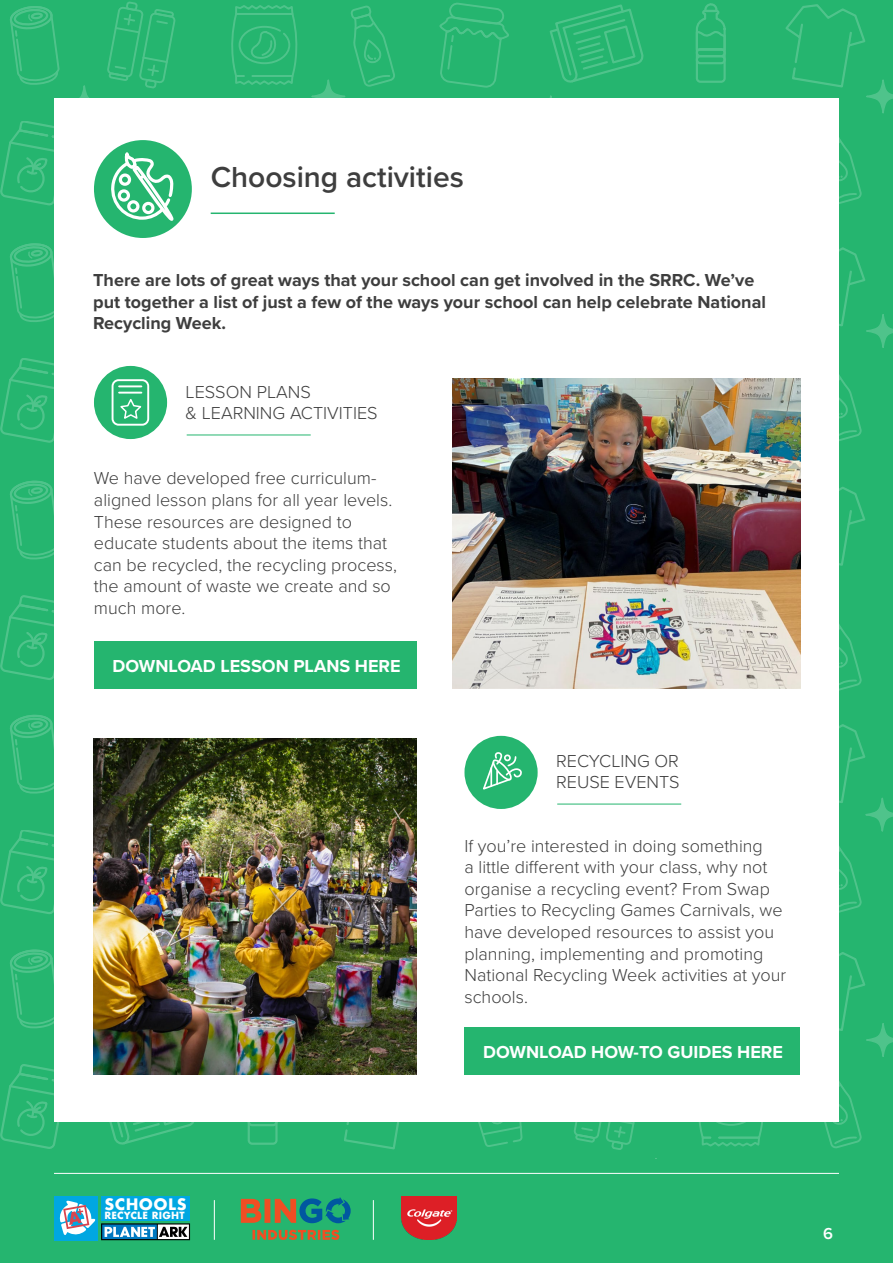
<style>
.page{position:relative;width:893px;height:1263px;background:#25b56f}
.page>*{position:absolute;margin:0;border:0;box-sizing:border-box;transform-origin:0 0}
.t1{font:600 30px "Proxima Nova";color:#3e3e3e}
.t2{font:300 18px/21.6px "Proxima Nova";color:#3e3e3e}
.t3{font:700 18px/21.6px "Proxima Nova";color:#3e3e3e}
.t4{font:700 18px "Proxima Nova";color:#fff}
.t5{font:600 16.5px "Proxima Nova";color:#fff}
.t6{font:700 15.3px "Futura";letter-spacing:.02em;color:#fff}
.t7{font:700 9.75px "Futura";letter-spacing:.02em;color:#fff}
</style>
<div class="page">
<svg style="left:10px;top:6px;width:50px;height:79px"></svg>
<svg style="left:107px;top:1px;width:69px;height:88px"></svg>
<svg style="left:0;top:121px;width:54px;height:85px"></svg>
<svg style="left:231px;top:5px;width:67px;height:80px"></svg>
<svg style="left:68px;top:86px;width:33px;height:33px"></svg>
<div style="left:67px;top:85px;width:34px;height:34px;border:2px solid #fff;border-radius:50%"></div>
<svg style="left:312px;top:80px;width:33px;height:33px"></svg>
<div style="left:311px;top:79px;width:34px;height:35px;border:2px solid #fff;border-radius:50%"></div>
<div style="left:534px;top:95px;width:34px;height:34px;border:2px solid #fff;border-radius:50%"></div>
<svg style="left:351px;top:5px;width:44px;height:82px"></svg>
<svg style="left:839px;top:137px;width:23px;height:67px"></svg>
<svg style="left:839px;top:374px;width:23px;height:67px"></svg>
<svg style="left:839px;top:624px;width:23px;height:67px"></svg>
<svg style="left:695px;top:3px;width:31px;height:80px"></svg>
<div style="left:696px;top:48px;width:30px;height:9px;border:2px solid #fff;border-radius:3px"></div>
<div style="left:696px;top:55px;width:30px;height:9px;border:2px solid #fff;border-radius:3px"></div>
<svg style="left:785px;top:4px;width:107px;height:110px"></svg>
<svg style="left:550px;top:4px;width:94px;height:79px"></svg>
<svg style="left:839px;top:247px;width:53px;height:101px"></svg>
<svg style="left:839px;top:724px;width:53px;height:189px"></svg>
<svg style="left:839px;top:487px;width:27px;height:79px"></svg>
<svg style="left:10px;top:243px;width:44px;height:79px"></svg>
<svg style="left:0;top:359px;width:54px;height:84px"></svg>
<svg style="left:10px;top:480px;width:44px;height:80px"></svg>
<svg style="left:0;top:596px;width:54px;height:84px"></svg>
<svg style="left:10px;top:714px;width:44px;height:80px"></svg>
<svg style="left:0;top:830px;width:54px;height:84px"></svg>
<svg style="left:10px;top:949px;width:44px;height:80px"></svg>
<svg style="left:0;top:1065px;width:66px;height:84px"></svg>
<svg style="left:335px;top:1121px;width:84px;height:29px"></svg>
<svg style="left:573px;top:1121px;width:100px;height:38px"></svg>
<svg style="left:815px;top:1081px;width:47px;height:68px"></svg>
<svg style="left:100px;top:1121px;width:121px;height:24px"></svg>
<svg style="left:694px;top:1121px;width:74px;height:26px"></svg>
<svg style="left:839px;top:952px;width:53px;height:105px"></svg>
<svg style="left:247px;top:1121px;width:32px;height:24px"></svg>
<svg style="left:438px;top:1121px;width:85px;height:26px"></svg>
<hr style="left:54px;top:1173px;width:785px;height:1px;background:#fff">
<div style="left:54px;top:98px;width:785px;height:1023px;background:#fff"></div>
<hr style="left:214px;top:1200px;width:1px;height:40px;background:#fff">
<div style="left:54px;top:1196px;width:44px;height:44px;background:#00a7e1"></div>
<svg style="left:101px;top:1223px;width:89px;height:18px;background:#5c8c9e"></svg>
<div style="left:101px;top:1196px;width:89px;height:24px;background:#00a7e1"></div>
<svg style="left:59px;top:1200px;width:36px;height:35px"></svg>
<div style="left:185px;top:1136px;width:38px;height:28px;background:#25b56f"></div>
<hr style="left:211px;top:212px;width:124px;height:2px;background:#25b56f">
<hr style="left:187px;top:435px;width:124px;height:1px;background:#25b56f">
<hr style="left:557px;top:804px;width:124px;height:1px;background:#25b56f">
<div style="left:94px;top:366px;width:73px;height:73px;background:#25b56f;border-radius:50%"></div>
<div style="left:464px;top:736px;width:74px;height:73px;background:#25b56f;border-radius:50%"></div>
<svg style="left:100px;top:140px;width:92px;height:98px"></svg>
<svg style="left:100px;top:365px;width:98px;height:75px"></svg>
<hr style="left:119px;top:385px;width:22px;height:2px;background:#fff">
<hr style="left:119px;top:392px;width:22px;height:2px;background:#fff">
<svg style="left:439px;top:2px;width:86px;height:807px"></svg>
<img style="left:453px;top:379px;width:347px;height:309px">
<img style="left:93px;top:738px;width:323px;height:336px">
<div style="left:94px;top:641px;width:322px;height:47px;background:#25b56f"></div>
<div style="left:464px;top:1027px;width:336px;height:47px;background:#25b56f"></div>
<svg style="left:241px;top:1197px;width:161px;height:43px"></svg>
<img style="left:402px;top:1196px;width:54px;height:44px">
<hr style="left:373px;top:1200px;width:1px;height:40px;background:#fff">
<h1 class="t1" style="left:211px;top:155px;width:255px">Choosing activities</h1>
<p class="t3" style="left:93px;top:269px;width:674px">There are lots of great ways that your school can get involved in the SRRC. We’ve put together a list of just a few of the ways your school can help celebrate National<br>Recycling Week.</p>
<p class="t2" style="left:186px;top:380px;width:194px">LESSON PLANS<br>&amp; LEARNING ACTIVITIES</p>
<p class="t2" style="left:94px;top:467px;width:305px">We have developed free curriculum&shy;aligned lesson plans for all year levels.<br>These resources are designed to educate students about the items that can be recycled, the recycling process, the amount of waste we create and so much more.</p>
<p class="t4" style="left:112px;top:652px;width:290px">DOWNLOAD LESSON PLANS HERE</p>
<p class="t2" style="left:556px;top:749px;width:125px">RECYCLING OR<br>REUSE EVENTS</p>
<p class="t2" style="left:464px;top:834px;width:323px">If you’re interested in doing something<br>a little different with your class, why not organise a recycling event? From Swap Parties to Recycling Games Carnivals, we have developed resources to assist you planning, implementing and promoting National Recycling Week activities at your schools.</p>
<p class="t4" style="left:483px;top:1038px;width:301px">DOWNLOAD HOW-TO GUIDES HERE</p>
<p class="t6" style="left:105px;top:1193px;width:84px">SCHOOLS</p>
<p class="t7" style="left:105px;top:1208px;width:82px">RECYCLE RIGHT</p>
<p class="t6" style="left:105px;top:1196px;width:84px">SCHOOLS</p>
<p class="t7" style="left:105px;top:1211px;width:82px">RECYCLE RIGHT</p>
<p class="t5" style="left:823px;top:1218px;width:11px">66</p>
</div>
